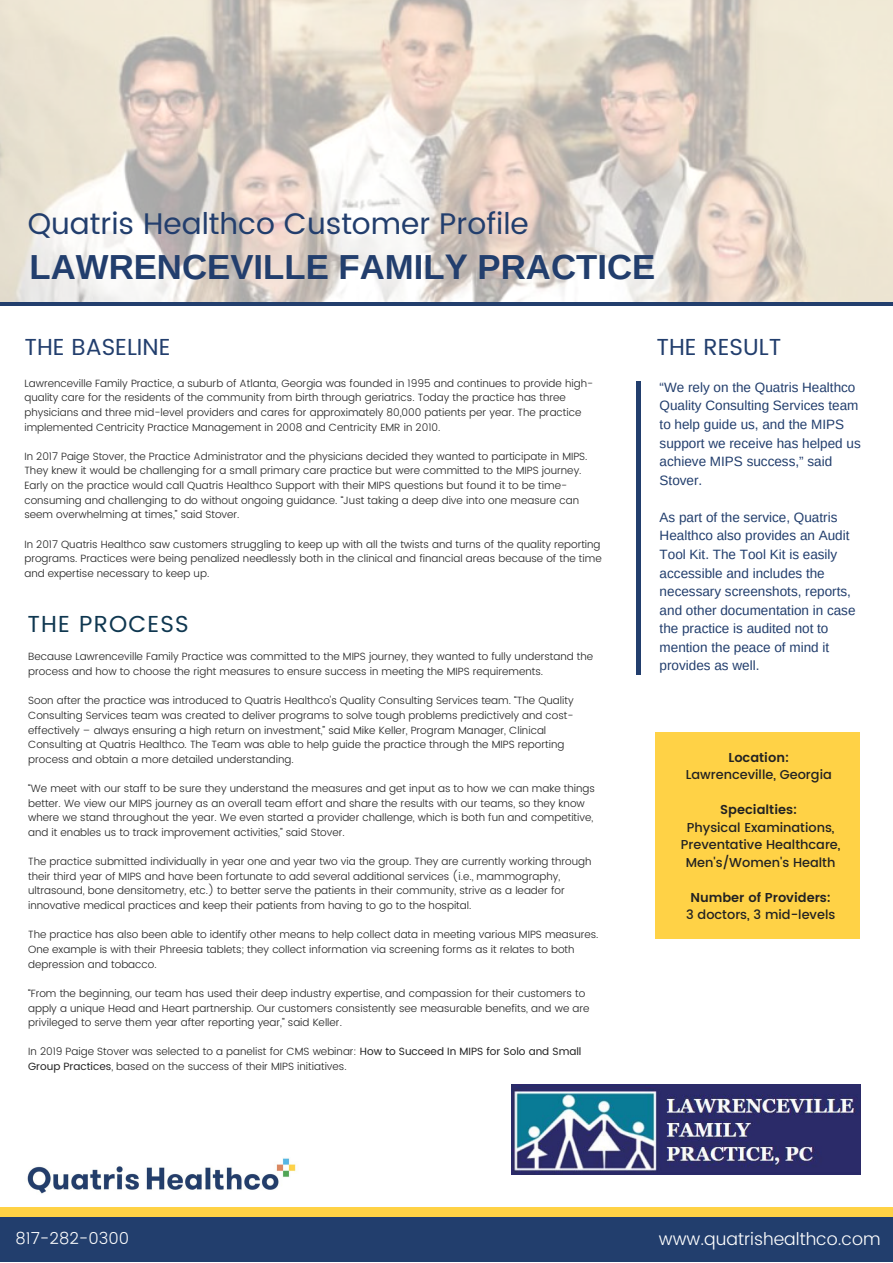
<style>
.page{position:relative;width:893px;height:1263px;background:#fff}
.page>*{position:absolute;margin:0;border:0;box-sizing:border-box;transform-origin:0 0}
.t1{font:700 34.72px "Arimo";color:#223e6d}
.t2{font:29.78px "Poppins";color:#223e6d}
.t3{font:23.17px "Poppins";color:#223e6d}
.t4{font:23.17px "Poppins";letter-spacing:.05em;color:#0f3750}
.t5{font:300 17.48px "Poppins";color:#fff}
.t6{font:300 16.35px "Poppins";color:#fff}
.t7{font:13.5px/18.6px "Arimo";color:#223e6d}
.t8{font:500 12.9px/17.5px "Poppins";color:#222;text-align:center}
.t9{font:600 12.9px "Poppins";color:#222}
.t10{font:300 10.5px/14.6px "Poppins";color:#222}
.s1{font-weight:400}
</style>
<div class="page">
<img style="left:0;top:0;width:893px;height:302px">
<hr style="left:0;top:302px;width:893px;height:3px;background:#223e6d">
<div style="left:0;top:1217px;width:893px;height:45px;background:#223e6d"></div>
<img style="left:27px;top:1158px;width:269px;height:36px">
<div style="left:0;top:1208px;width:893px;height:9px;background:#ffd245"></div>
<div style="left:636px;top:381px;width:5px;height:293px;background:#223e6d"></div>
<img style="left:512px;top:1084px;width:348px;height:90px">
<div style="left:655px;top:732px;width:205px;height:207px;background:#ffd246"></div>
<h2 class="t2" style="left:28px;top:206px;width:502px">Quatris Healthco Customer Profile</h2>
<h1 class="t1" style="left:30px;top:248px;width:627px">LAWRENCEVILLE FAMILY PRACTICE</h1>
<h3 class="t3" style="left:24px;top:333px;width:147px">THE BASELINE</h3>
<p class="t10" style="left:24px;top:376px;width:570px">Lawrenceville Family Practice, a suburb of Atlanta, Georgia was founded in 1995 and continues to provide high&shy;quality care for the residents of the community from birth through geriatrics. Today the practice has three physicians and three mid-level providers and cares for approximately 80,000 patients per year. The practice implemented Centricity Practice Management in 2008 and Centricity EMR in 2010.</p>
<p class="t10" style="left:24px;top:449px;width:565px">In 2017 Paige Stover, the Practice Administrator and the physicians decided they wanted to participate in MIPS.<br>They knew it would be challenging for a small primary care practice but were committed to the MIPS journey.<br>Early on the practice would call Quatris Healthco Support with their MIPS questions but found it to be time&shy;consuming and challenging to do without ongoing guidance. “Just taking a deep dive into one measure can seem overwhelming at times,” said Stover.</p>
<p class="t10" style="left:24px;top:537px;width:579px;text-align:justify">In 2017 Quatris Healthco saw customers struggling to keep up with all the twists and turns of the quality reporting programs. Practices were being penalized needlessly both in the clinical and financial areas because of the time and expertise necessary to keep up.</p>
<h3 class="t4" style="left:27px;top:610px;width:163px">THE PROCESS</h3>
<p class="t10" style="left:28px;top:649px;width:566px">Because Lawrenceville Family Practice was committed to the MIPS journey, they wanted to fully understand the process and how to choose the right measures to ensure success in meeting the MIPS requirements.</p>
<p class="t10" style="left:28px;top:693px;width:547px">Soon after the practice was introduced to Quatris Healthco's Quality Consulting Services team. “The Quality Consulting Services team was created to deliver programs to solve tough problems predictively and cost&shy;effectively – always ensuring a high return on investment,” said Mike Keller, Program Manager, Clinical Consulting at Quatris Healthco. The Team was able to help guide the practice through the MIPS reporting process and obtain a more detailed understanding.</p>
<p class="t10" style="left:28px;top:781px;width:568px">“We meet with our staff to be sure they understand the measures and get input as to how we can make things better. We view our MIPS journey as an overall team effort and share the results with our teams, so they know where we stand throughout the year. We even started a provider challenge, which is both fun and competitive, and it enables us to track improvement activities,” said Stover.</p>
<p class="t10" style="left:28px;top:854px;width:565px">The practice submitted individually in year one and year two via the group. They are currently working through their third year of MIPS and have been fortunate to add several additional services (i.e., mammography, ultrasound, bone densitometry, etc.) to better serve the patients in their community, strive as a leader for innovative medical practices and keep their patients from having to go to the hospital.</p>
<p class="t10" style="left:28px;top:927px;width:572px">The practice has also been able to identify other means to help collect data in meeting various MIPS measures.<br>One example is with their Phreesia tablets; they collect information via screening forms as it relates to both depression and tobacco.</p>
<p class="t10" style="left:28px;top:986px;width:563px">“From the beginning, our team has used their deep industry expertise, and compassion for their customers to apply a unique Head and Heart partnership. Our customers consistently see measurable benefits, and we are privileged to serve them year after reporting year,” said Keller.</p>
<p class="t10" style="left:28px;top:1044px;width:555px">In 2019 Paige Stover was selected to a panelist for CMS webinar: <span class="s1">How to Succeed In MIPS for Solo and Small<br>Group Practices</span>, based on the success of their MIPS initiatives.</p>
<h3 class="t3" style="left:656px;top:333px;width:126px">THE RESULT</h3>
<p class="t7" style="left:659px;top:378px;width:203px">“We rely on the Quatris Healthco<br>Quality Consulting Services team to help guide us, and the MIPS support we receive has helped us achieve MIPS success,” said<br>Stover.</p>
<p class="t7" style="left:659px;top:508px;width:197px">As part of the service, Quatris<br>Healthco also provides an Audit<br>Tool Kit. The Tool Kit is easily accessible and includes the necessary screenshots, reports, and other documentation in case the practice is audited not to mention the peace of mind it provides as well.</p>
<p class="t9" style="left:728px;top:749px;width:62px">Location:</p>
<p class="t8" style="left:685px;top:766px;width:148px">Lawrenceville, Georgia</p>
<p class="t9" style="left:720px;top:802px;width:78px">Specialties:</p>
<p class="t8" style="left:681px;top:818px;width:161px">Physical Examinations,<br>Preventative Healthcare,<br>Men's/Women's Health</p>
<p class="t9" style="left:690px;top:890px;width:142px">Number of Providers:</p>
<p class="t8" style="left:686px;top:906px;width:151px">3 doctors, 3 mid-levels</p>
<h3 class="t6" style="left:15px;top:1229px;width:115px">817-282-0300</h3>
<h3 class="t5" style="left:659px;top:1229px;width:223px">www.quatrishealthco.com</h3>
</div>
